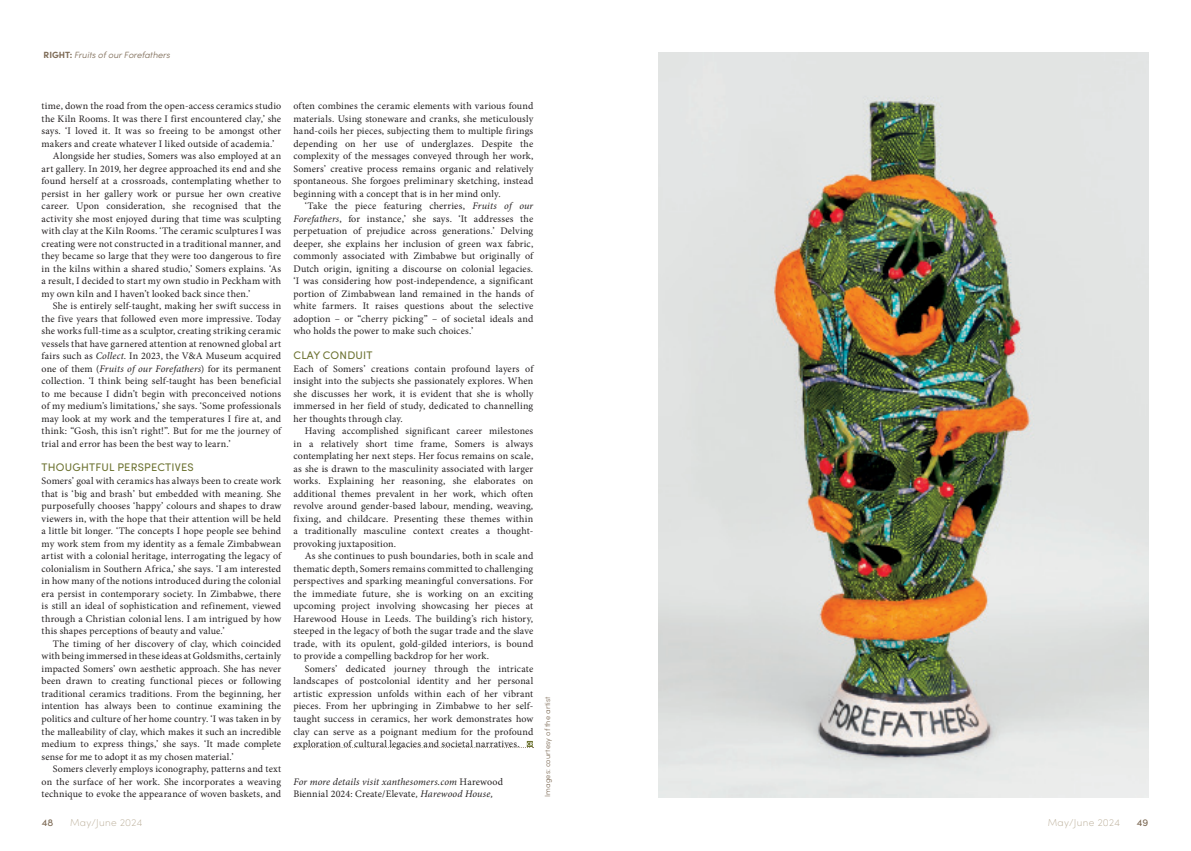
<style>
.page{position:relative;width:1191px;height:851px;background:#fff}
.page>*{position:absolute;margin:0;border:0;box-sizing:border-box;transform-origin:0 0}
.NEW_Paragraph_Heading_Blue{font:11px "Sofia Pro";letter-spacing:.02em;color:#6b712f}
.NEW_Body_2nd{font:11px "Sofia Pro";letter-spacing:.02em;color:#6b712f}
.NEW_Body_2nd-2{font:10px/12.5px "Minion Pro";letter-spacing:.01em;color:#231f20;text-align:justify}
.NEW_Body_1st{font:10px/12.5px "Minion Pro";letter-spacing:.015em;color:#231f20;text-align:justify}
.NEW_Body_1st-2{font:italic 10px/12.5px "Minion Pro";letter-spacing:.015em;color:#231f20}
.t1{font:200 10px "Sofia Pro";letter-spacing:.03em;color:#b8ab95}
.t2{font:10px "Sofia Pro";color:#7c6954}
.NEW_Captions{font:italic 300 9px "Sofia Pro";color:#7c6954}
.NEW_Captions-2{font:300 7.5px "Sofia Pro";letter-spacing:.015em;color:#7c6954}
.s1{font-weight:700;font-style:normal}
.s2{font-style:italic}
.s3{font-style:normal}
</style>
<div class="page">
<svg style="left:526px;top:741px;width:7px;height:6px"></svg>
<img style="left:658px;top:52px;width:490px;height:744px">
<p class="NEW_Captions" style="left:44px;top:48px;width:128px"><span class="s1">RIGHT:</span> Fruits of our Forefathers</p>
<p class="NEW_Body_2nd-2" style="left:42px;top:100px;width:241px">time, down the road from the open-access ceramics studio the Kiln Rooms. It was there I first encountered clay,’ she says. ‘I loved it. It was so freeing to be amongst other makers and create whatever I liked outside of academia.’</p>
<p class="NEW_Body_2nd-2" style="left:42px;top:150px;width:241px;text-indent:11px">Alongside her studies, Somers was also employed at an art gallery. In 2019, her degree approached its end and she found herself at a crossroads, contemplating whether to persist in her gallery work or pursue her own creative career. Upon consideration, she recognised that the activity she most enjoyed during that time was sculpting with clay at the Kiln Rooms. ‘The ceramic sculptures I was creating were not constructed in a traditional manner, and they became so large that they were too dangerous to fire in the kilns within a shared studio,’ Somers explains. ‘As a result, I decided to start my own studio in Peckham with my own kiln and I haven’t looked back since then.’</p>
<p class="NEW_Body_2nd-2" style="left:42px;top:300px;width:241px;text-indent:11px">She is entirely self-taught, making her swift success in the five years that followed even more impressive. Today she works full-time as a sculptor, creating striking ceramic vessels that have garnered attention at renowned global art fairs such as <span class="s2">Collect</span>. In 2023, the V&amp;A Museum acquired one of them (<span class="s2">Fruits of our Forefathers</span>) for its permanent collection. ‘I think being self-taught has been beneficial to me because I didn’t begin with preconceived notions of my medium’s limitations,’ she says. ‘Some professionals may look at my work and the temperatures I fire at, and think: “Gosh, this isn’t right!”. But for me the journey of trial and error has been the best way to learn.’</p>
<p class="NEW_Paragraph_Heading_Blue" style="left:42px;top:459px;width:154px">THOUGHTFUL PERSPECTIVES</p>
<p class="NEW_Body_1st" style="left:42px;top:475px;width:241px">Somers’ goal with ceramics has always been to create work that is ‘big and brash’ but embedded with meaning. She purposefully chooses ‘happy’ colours and shapes to draw viewers in, with the hope that their attention will be held a little bit longer. ‘The concepts I hope people see behind my work stem from my identity as a female Zimbabwean artist with a colonial heritage, interrogating the legacy of colonialism in Southern Africa,’ she says. ‘I am interested in how many of the notions introduced during the colonial era persist in contemporary society. In Zimbabwe, there is still an ideal of sophistication and refinement, viewed through a Christian colonial lens. I am intrigued by how this shapes perceptions of beauty and value.’</p>
<p class="NEW_Body_2nd-2" style="left:42px;top:637px;width:241px;text-indent:11px">The timing of her discovery of clay, which coincided with being immersed in these ideas at Goldsmiths, certainly impacted Somers’ own aesthetic approach. She has never been drawn to creating functional pieces or following traditional ceramics traditions. From the beginning, her intention has always been to continue examining the politics and culture of her home country. ‘I was taken in by the malleability of clay, which makes it such an incredible medium to express things,’ she says. ‘It made complete sense for me to adopt it as my chosen material.’</p>
<p class="NEW_Body_2nd-2" style="left:42px;top:762px;width:241px;text-indent:11px">Somers cleverly employs iconography, patterns and text on the surface of her work. She incorporates a weaving technique to evoke the appearance of woven baskets, and</p>
<p class="NEW_Body_2nd-2" style="left:293px;top:100px;width:241px">often combines the ceramic elements with various found materials. Using stoneware and cranks, she meticulously hand-coils her pieces, subjecting them to multiple firings depending on her use of underglazes. Despite the complexity of the messages conveyed through her work, Somers’ creative process remains organic and relatively spontaneous. She forgoes preliminary sketching, instead beginning with a concept that is in her mind only.</p>
<p class="NEW_Body_2nd-2" style="left:293px;top:200px;width:241px;text-indent:11px">‘Take the piece featuring cherries, <span class="s2">Fruits of our Forefathers</span>, for instance,’ she says. ‘It addresses the perpetuation of prejudice across generations.’ Delving deeper, she explains her inclusion of green wax fabric, commonly associated with Zimbabwe but originally of Dutch origin, igniting a discourse on colonial legacies. ‘I was considering how post-independence, a significant portion of Zimbabwean land remained in the hands of white farmers. It raises questions about the selective adoption – or “cherry picking” – of societal ideals and who holds the power to make such choices.’</p>
<p class="NEW_Body_2nd" style="left:293px;top:347px;width:81px">CLAY CONDUIT</p>
<p class="NEW_Body_2nd-2" style="left:293px;top:362px;width:241px">Each of Somers’ creations contain profound layers of insight into the subjects she passionately explores. When she discusses her work, it is evident that she is wholly immersed in her field of study, dedicated to channelling her thoughts through clay.</p>
<p class="NEW_Body_2nd-2" style="left:293px;top:425px;width:241px;text-indent:11px">Having accomplished significant career milestones in a relatively short time frame, Somers is always contemplating her next steps. Her focus remains on scale, as she is drawn to the masculinity associated with larger works. Explaining her reasoning, she elaborates on additional themes prevalent in her work, which often revolve around gender-based labour, mending, weaving, fixing, and childcare. Presenting these themes within a traditionally masculine context creates a thought&shy;provoking juxtaposition.</p>
<p class="NEW_Body_2nd-2" style="left:293px;top:550px;width:241px;text-indent:11px">As she continues to push boundaries, both in scale and thematic depth, Somers remains committed to challenging perspectives and sparking meaningful conversations. For the immediate future, she is working on an exciting upcoming project involving showcasing her pieces at Harewood House in Leeds. The building’s rich history, steeped in the legacy of both the sugar trade and the slave trade, with its opulent, gold-gilded interiors, is bound to provide a compelling backdrop for her work.</p>
<p class="NEW_Body_2nd-2" style="left:293px;top:662px;width:241px;text-indent:11px">Somers’ dedicated journey through the intricate landscapes of postcolonial identity and her personal artistic expression unfolds within each of her vibrant pieces. From her upbringing in Zimbabwe to her self&shy;taught success in ceramics, her work demonstrates how clay can serve as a poignant medium for the profound exploration of cultural legacies and societal narratives.</p>
<p class="NEW_Body_1st-2" style="left:293px;top:775px;width:211px">For more details visit xanthesomers.com <span class="s3">Harewood<br>Biennial 2024: Create/Elevate</span>, Harewood House,</p>
<p class="NEW_Captions-2" style="left:542px;top:797px;width:102px;rotate:-90deg">Images: courtesy of the artist</p>
<p class="t2" style="left:42px;top:815px;width:13px">48</p>
<p class="t1" style="left:70px;top:815px;width:74px">May/June 2024</p>
<p class="t1" style="left:1047px;top:815px;width:74px">May/June 2024</p>
<p class="t2" style="left:1136px;top:815px;width:13px">49</p>
</div>
